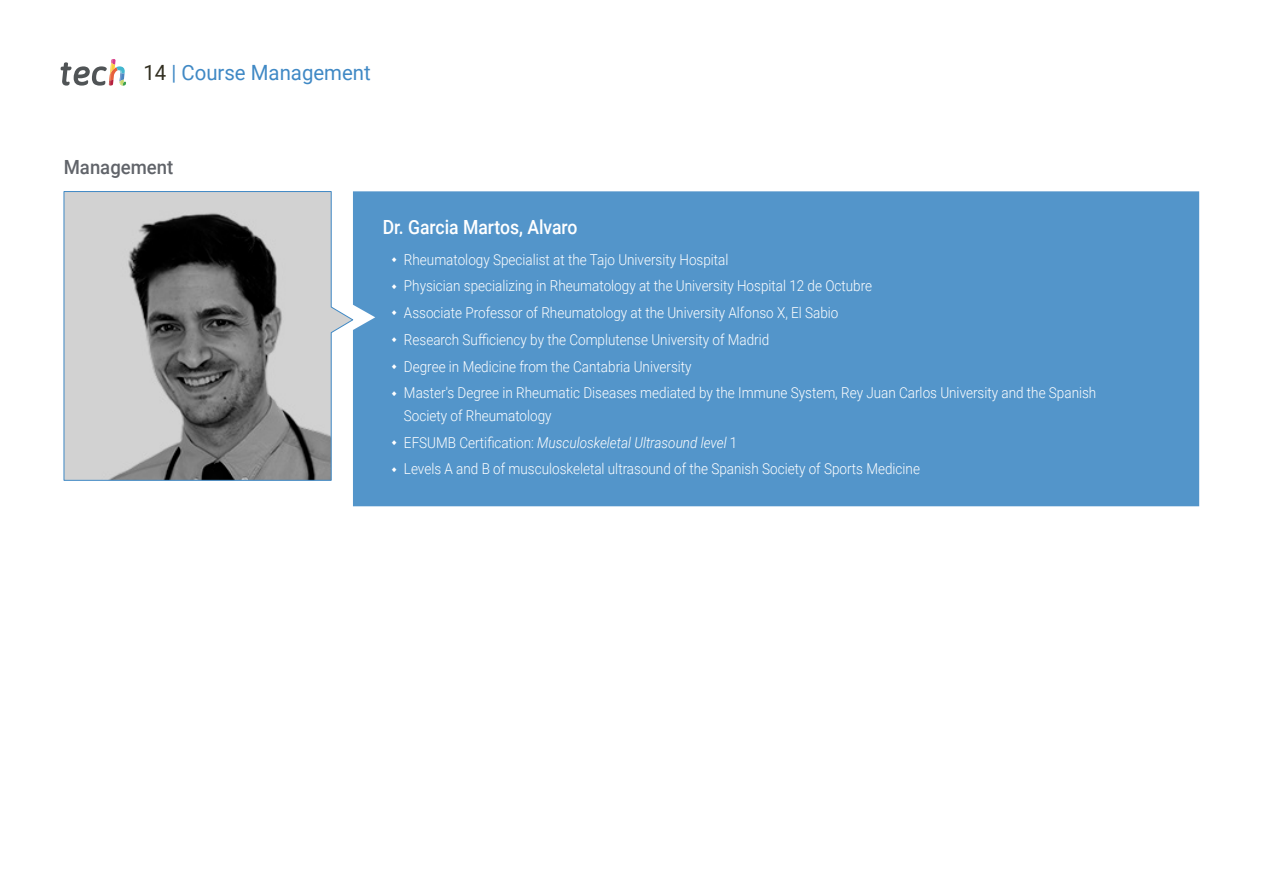
<style>
.page{position:relative;width:1263px;height:893px;background:#fff}
.page>*{position:absolute;margin:0;border:0;box-sizing:border-box;transform-origin:0 0}
.t1{font:21px "Roboto";color:#4089c5}
.t2{font:500 19.5px "Roboto";color:#fff;scale:.9 1}
.t3{font:500 19.5px "Roboto";color:#61646a;scale:.95 1}
.t4{font:300 15px/26.7px "Roboto";color:#fff;scale:.9 1}
.s1{color:#312e20}
.s2{font-style:italic}
</style>
<div class="page">
<svg style="left:61px;top:59px;width:65px;height:27px"></svg>
<div style="left:353px;top:191px;width:846px;height:315px;background:#5395ca"></div>
<svg style="left:64px;top:191px;width:289px;height:290px;background:#9fa0a1"></svg>
<svg style="left:392px;top:257px;width:5px;height:5px"></svg>
<svg style="left:392px;top:284px;width:5px;height:5px"></svg>
<svg style="left:392px;top:310px;width:5px;height:5px"></svg>
<svg style="left:392px;top:337px;width:5px;height:5px"></svg>
<svg style="left:392px;top:364px;width:5px;height:5px"></svg>
<svg style="left:392px;top:391px;width:5px;height:5px"></svg>
<svg style="left:392px;top:440px;width:5px;height:5px"></svg>
<svg style="left:392px;top:467px;width:5px;height:5px"></svg>
<h1 class="t1" style="left:144px;top:57px;width:229px"><span class="s1">14</span> | Course Management</h1>
<h2 class="t3" style="left:64px;top:154px;width:117px">Management</h2>
<h2 class="t2" style="left:383px;top:213px;width:218px">Dr. Garcia Martos, Alvaro</h2>
<p class="t4" style="left:404px;top:245px;width:771px">Rheumatology Specialist at the Tajo University Hospital<br>Physician specializing in Rheumatology at the University Hospital 12 de Octubre<br>Associate Professor of Rheumatology at the University Alfonso X, El Sabio<br>Research Sufficiency by the Complutense University of Madrid<br>Degree in Medicine from the Cantabria University<br>Master's Degree in Rheumatic Diseases mediated by the Immune System, Rey Juan Carlos University and the Spanish</p>
<p class="t4" style="left:404px;top:402px;width:575px">Society of Rheumatology<br>EFSUMB Certification: <span class="s2">Musculoskeletal Ultrasound level</span> 1<br>Levels A and B of musculoskeletal ultrasound of the Spanish Society of Sports Medicine</p>
</div>
